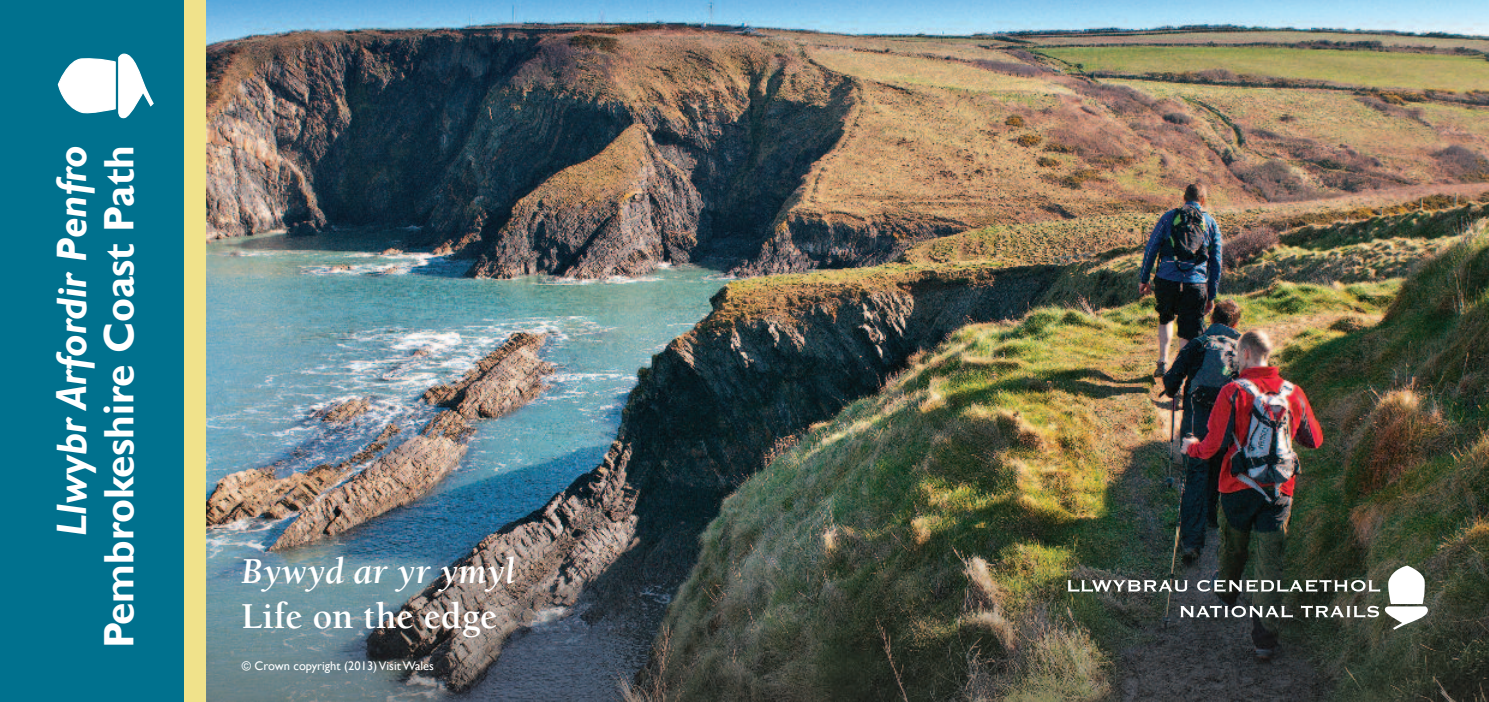
<style>
.page{position:relative;width:1489px;height:702px;background:#fff}
.page>*{position:absolute;margin:0;border:0;box-sizing:border-box;transform-origin:0 0}
.t1{font:700 42.5px "Gill Sans";color:#fff;scale:.95 1}
.t2{font:italic 700 42.5px "Gill Sans";color:#fff;scale:.95 1}
.t3{font:italic 700 37.5px "Berkeley";color:#fff}
.t4{font:700 37.5px "Berkeley";color:#fff}
.t5{font:12.5px "Gill Sans";color:#fff}
</style>
<div class="page">
<img style="left:206px;top:0;width:1282px;height:517px">
<img style="left:206px;top:517px;width:1282px;height:185px">
<div style="left:0;top:0;width:184px;height:702px;background:#00718e"></div>
<div style="left:184px;top:0;width:22px;height:702px;background:#f0e28b"></div>
<svg style="left:58px;top:54px;width:96px;height:65px"></svg>
<svg style="left:1067px;top:565px;width:360px;height:64px;background:#555b54"></svg>
<h1 class="t2" style="left:47px;top:536px;width:413px;rotate:-90deg">Llwybr Arfordir Penfro</h1>
<h1 class="t1" style="left:94px;top:648px;width:531px;rotate:-90deg">Pembrokeshire Coast Path</h1>
<h2 class="t3" style="left:241px;top:556px;width:276px">Bywyd ar yr ymyl</h2>
<h2 class="t4" style="left:241px;top:601px;width:258px">Life on the edge</h2>
<p class="t5" style="left:242px;top:658px;width:194px">© Crown copyright (2013)VisitWales</p>
</div>
